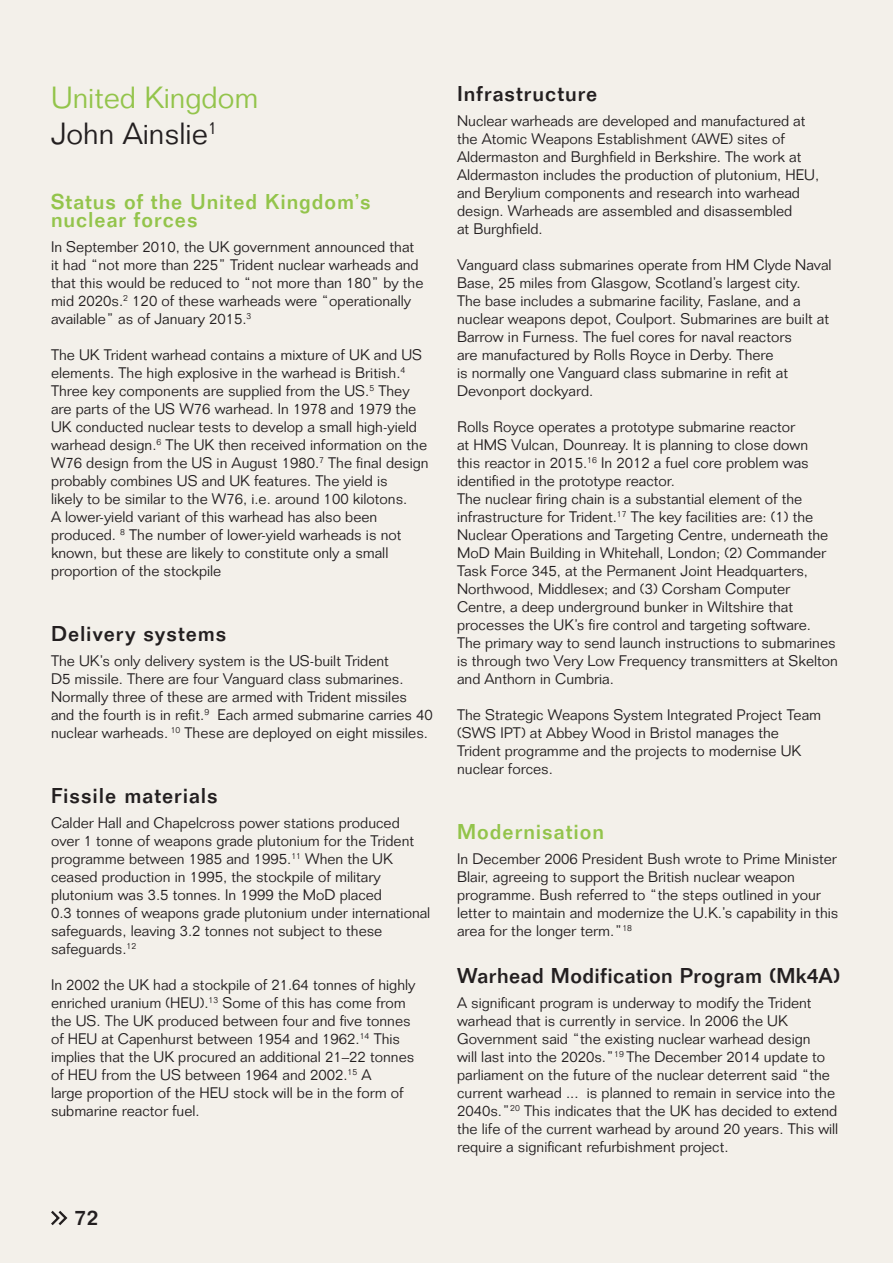
<style>
.page{position:relative;width:893px;height:1263px;background:#f3f0ea}
.page>*{position:absolute;margin:0;border:0;box-sizing:border-box;transform-origin:0 0}
.t1{font:300 30px/36px "Folio";color:#93c44b}
.t2{font:500 21px/18px "Folio Std";letter-spacing:.045em;color:#93c44b}
.t3{font:500 21px "Folio Std";letter-spacing:.04em;color:#231f20}
.t4{font:500 21px "Folio Std";letter-spacing:.02em;color:#231f20}
.t5{font:500 21px "Folio";color:#231f20}
.t6{font:300 15px/18px "Folio";color:#231f20}
.s1{color:#231f20}
</style>
<div class="page">
<svg style="left:51px;top:1210px;width:17px;height:16px"></svg>
<h1 class="t1" style="left:51px;top:80px;width:209px">United Kingdom<br><span class="s1">John Ainslie</span><sup>1</sup></h1>
<h2 class="t2" style="left:51px;top:192px;width:321px">Status of the United Kingdom’s nuclear forces</h2>
<p class="t6" style="left:51px;top:238px;width:374px">In September 2010, the UK government announced that it had “not more than 225” Trident nuclear warheads and that this would be reduced to “not more than 180” by the mid 2020s.<sup>2</sup> 120 of these warheads were “operationally available” as of January 2015.<sup>3</sup></p>
<p class="t6" style="left:51px;top:346px;width:379px">The UK Trident warhead contains a mixture of UK and US elements. The high explosive in the warhead is British.<sup>4<br></sup>Three key components are supplied from the US.<sup>5</sup> They are parts of the US W76 warhead. In 1978 and 1979 the UK conducted nuclear tests to develop a small high-yield warhead design.<sup>6</sup> The UK then received information on the W76 design from the US in August 1980.<sup>7</sup> The final design probably combines US and UK features. The yield is<br>likely to be similar to the W76, i.e. around 100 kilotons.<br>A lower-yield variant of this warhead has also been produced. <sup>8</sup> The number of lower-yield warheads is not known, but these are likely to constitute only a small proportion of the stockpile</p>
<h2 class="t3" style="left:51px;top:620px;width:177px">Delivery systems</h2>
<p class="t6" style="left:51px;top:652px;width:383px">The UK’s only delivery system is the US-built Trident<br>D5 missile. There are four Vanguard class submarines.<br>Normally three of these are armed with Trident missiles and the fourth is in refit.<sup>9</sup> Each armed submarine carries 40 nuclear warheads. <sup>10</sup> These are deployed on eight missiles.</p>
<h2 class="t3" style="left:51px;top:782px;width:168px">Fissile materials</h2>
<p class="t6" style="left:51px;top:814px;width:381px">Calder Hall and Chapelcross power stations produced over 1 tonne of weapons grade plutonium for the Trident programme between 1985 and 1995.<sup>11</sup> When the UK ceased production in 1995, the stockpile of military plutonium was 3.5 tonnes. In 1999 the MoD placed<br>0.3 tonnes of weapons grade plutonium under international safeguards, leaving 3.2 tonnes not subject to these safeguards.<sup>12</sup></p>
<p class="t6" style="left:51px;top:976px;width:366px">In 2002 the UK had a stockpile of 21.64 tonnes of highly enriched uranium (HEU).<sup>13</sup> Some of this has come from the US. The UK produced between four and five tonnes of HEU at Capenhurst between 1954 and 1962.<sup>14</sup> This implies that the UK procured an additional 21–22 tonnes of HEU from the US between 1964 and 2002.<sup>15</sup> A<br>large proportion of the HEU stock will be in the form of submarine reactor fuel.</p>
<h2 class="t5" style="left:75px;top:1205px;width:25px">72</h2>
<h2 class="t3" style="left:457px;top:80px;width:142px">Infrastructure</h2>
<p class="t6" style="left:457px;top:112px;width:364px">Nuclear warheads are developed and manufactured at the Atomic Weapons Establishment (AWE) sites of Aldermaston and Burghfield in Berkshire. The work at Aldermaston includes the production of plutonium, HEU, and Berylium components and research into warhead design. Warheads are assembled and disassembled<br>at Burghfield.</p>
<p class="t6" style="left:457px;top:256px;width:376px">Vanguard class submarines operate from HM Clyde Naval Base, 25 miles from Glasgow, Scotland’s largest city.<br>The base includes a submarine facility, Faslane, and a nuclear weapons depot, Coulport. Submarines are built at Barrow in Furness. The fuel cores for naval reactors<br>are manufactured by Rolls Royce in Derby. There<br>is normally one Vanguard class submarine in refit at Devonport dockyard.</p>
<p class="t6" style="left:457px;top:418px;width:382px">Rolls Royce operates a prototype submarine reactor<br>at HMS Vulcan, Dounreay. It is planning to close down<br>this reactor in 2015.<sup>16</sup> In 2012 a fuel core problem was identified in the prototype reactor.<br>The nuclear firing chain is a substantial element of the infrastructure for Trident.<sup>17</sup> The key facilities are: (1) the Nuclear Operations and Targeting Centre, underneath the MoD Main Building in Whitehall, London; (2) Commander Task Force 345, at the Permanent Joint Headquarters, Northwood, Middlesex; and (3) Corsham Computer Centre, a deep underground bunker in Wiltshire that processes the UK’s fire control and targeting software.<br>The primary way to send launch instructions to submarines is through two Very Low Frequency transmitters at Skelton and Anthorn in Cumbria.</p>
<p class="t6" style="left:457px;top:706px;width:365px">The Strategic Weapons System Integrated Project Team (SWS IPT) at Abbey Wood in Bristol manages the Trident programme and the projects to modernise UK nuclear forces.</p>
<h2 class="t2" style="left:457px;top:822px;width:148px">Modernisation</h2>
<p class="t6" style="left:457px;top:850px;width:383px">In December 2006 President Bush wrote to Prime Minister Blair, agreeing to support the British nuclear weapon programme. Bush referred to “the steps outlined in your letter to maintain and modernize the U.K.’s capability in this area for the longer term.”<sup>18</sup></p>
<h2 class="t4" style="left:457px;top:962px;width:385px">Warhead Modification Program (Mk4A)</h2>
<p class="t6" style="left:457px;top:994px;width:383px">A significant program is underway to modify the Trident warhead that is currently in service. In 2006 the UK Government said “the existing nuclear warhead design<br>will last into the 2020s.”<sup>19</sup> The December 2014 update to parliament on the future of the nuclear deterrent said “the current warhead ... is planned to remain in service into the 2040s.”<sup>20</sup> This indicates that the UK has decided to extend the life of the current warhead by around 20 years. This will require a significant refurbishment project.</p>
</div>
